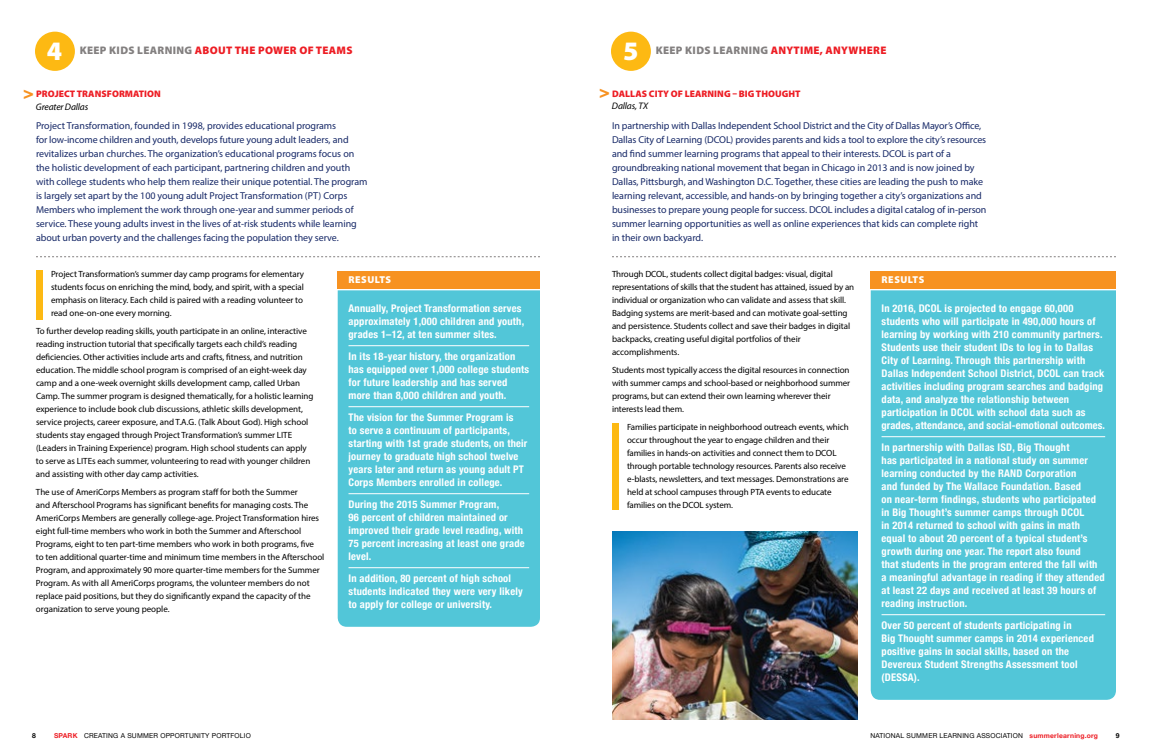
<style>
.page{position:relative;width:1152px;height:756px;background:#fff}
.page>*{position:absolute;margin:0;border:0;box-sizing:border-box;transform-origin:0 0}
.t1{font:900 26.7px "Myriad Pro";color:#fff}
.t2{font:700 condensed 18px "Helvetica Neue";color:#f79221}
.t3{font:900 11px "Myriad Pro";letter-spacing:.03em;color:#ed1d24}
.t4{font:900 11px "Myriad Pro";letter-spacing:.03em;color:#838080}
.t5{font:700 condensed 10.5px/13px "Helvetica Neue";letter-spacing:.02em;color:#fff}
.t6{font:10px/14px "Myriad Pro";letter-spacing:-.005em;color:#162867}
.t7{font:900 10px "Myriad Pro";letter-spacing:.05em;color:#fff}
.t8{font:900 9.5px "Myriad Pro";letter-spacing:.005em;color:#ed1d24}
.t9{font:italic 9.5px "Myriad Pro";letter-spacing:-.015em;color:#000}
.t10{font:9px/13px "Myriad Pro";letter-spacing:-.005em;color:#000}
.t11{font:6.8px "Helvetica Neue";letter-spacing:.03em;color:#000}
.t12{font:700 6.8px "Helvetica Neue";color:#000}
.s1{color:#838080}
.s2{color:#ed1d24}
.s3{font-weight:700;color:#ed1d24}
</style>
<div class="page">
<img style="left:612px;top:531px;width:245px;height:189px">
<svg style="left:612px;top:256px;width:504px;height:1px"></svg>
<svg style="left:36px;top:256px;width:504px;height:1px"></svg>
<div style="left:35px;top:32px;width:40px;height:39px;background:#fdb913;border-radius:50%"></div>
<div style="left:611px;top:32px;width:40px;height:39px;background:#fdb913;border-radius:50%"></div>
<div style="left:338px;top:290px;width:202px;height:337px;background:#52c6d8"></div>
<hr style="left:349px;top:345px;width:180px;height:1px;background:#fff">
<hr style="left:349px;top:406px;width:180px;height:1px;background:#fff">
<hr style="left:349px;top:493px;width:180px;height:1px;background:#fff">
<hr style="left:349px;top:567px;width:180px;height:1px;background:#fff">
<div style="left:338px;top:271px;width:202px;height:18px;background:#f79221"></div>
<div style="left:36px;top:271px;width:6px;height:49px;background:#fdb913"></div>
<div style="left:612px;top:424px;width:6px;height:86px;background:#fdb913"></div>
<div style="left:871px;top:290px;width:245px;height:410px;background:#52c6d8"></div>
<hr style="left:882px;top:436px;width:223px;height:1px;background:#fff">
<hr style="left:882px;top:614px;width:223px;height:1px;background:#fff">
<div style="left:871px;top:271px;width:245px;height:18px;background:#f79221"></div>
<h1 class="t1" style="left:47px;top:33px;width:17px">4</h1>
<p class="t3" style="left:80px;top:43px;width:274px"><span class="s1">KEEP KIDS LEARNING</span> ABOUT THE POWER OF TEAMS</p>
<h1 class="t1" style="left:623px;top:33px;width:17px">5</h1>
<p class="t4" style="left:656px;top:43px;width:232px">KEEP KIDS LEARNING <span class="s2">ANYTIME, ANYWHERE</span></p>
<h2 class="t2" style="left:23px;top:77px;width:12px">&gt;</h2>
<h2 class="t2" style="left:599px;top:77px;width:12px">&gt;</h2>
<p class="t8" style="left:612px;top:87px;width:190px">DALLAS CITY OF LEARNING – BIG THOUGHT</p>
<p class="t9" style="left:612px;top:100px;width:38px">Dallas, TX</p>
<p class="t6" style="left:612px;top:118px;width:376px">In partnership with Dallas Independent School District and the City of Dallas Mayor’s Office, Dallas City of Learning (DCOL) provides parents and kids a tool to explore the city’s resources and find summer learning programs that appeal to their interests. DCOL is part of a groundbreaking national movement that began in Chicago in 2013 and is now joined by Dallas, Pittsburgh, and Washington D.C. Together, these cities are leading the push to make learning relevant, accessible, and hands-on by bringing together a city’s organizations and businesses to prepare young people for success. DCOL includes a digital catalog of in-person summer learning opportunities as well as online experiences that kids can complete right in their own backyard.</p>
<p class="t8" style="left:36px;top:88px;width:126px">PROJECT TRANSFORMATION</p>
<p class="t9" style="left:36px;top:101px;width:54px">Greater Dallas</p>
<p class="t6" style="left:36px;top:119px;width:333px">Project Transformation, founded in 1998, provides educational programs<br>for low-income children and youth, develops future young adult leaders, and revitalizes urban churches. The organization’s educational programs focus on the holistic development of each participant, partnering children and youth with college students who help them realize their unique potential. The program is largely set apart by the 100 young adult Project Transformation (PT) Corps Members who implement the work through one-year and summer periods of service. These young adults invest in the lives of at-risk students while learning about urban poverty and the challenges facing the population they serve.</p>
<p class="t10" style="left:51px;top:268px;width:255px;text-align:justify">Project Transformation’s summer day camp programs for elementary students focus on enriching the mind, body, and spirit, with a special emphasis on literacy. Each child is paired with a reading volunteer to read one-on-one every morning.</p>
<p class="t10" style="left:36px;top:325px;width:279px">To further develop reading skills, youth participate in an online, interactive reading instruction tutorial that specifically targets each child’s reading deficiencies. Other activities include arts and crafts, fitness, and nutrition education. The middle school program is comprised of an eight-week day camp and a one-week overnight skills development camp, called Urban Camp. The summer program is designed thematically, for a holistic learning experience to include book club discussions, athletic skills development, service projects, career exposure, and T.A.G. (Talk About God). High school students stay engaged through Project Transformation’s summer LITE (Leaders in Training Experience) program. High school students can apply to serve as LITEs each summer, volunteering to read with younger children and assisting with other day camp activities.</p>
<p class="t10" style="left:36px;top:486px;width:290px">The use of AmeriCorps Members as program staff for both the Summer<br>and Afterschool Programs has significant benefits for managing costs. The AmeriCorps Members are generally college-age. Project Transformation hires eight full-time members who work in both the Summer and Afterschool Programs, eight to ten part-time members who work in both programs, five<br>to ten additional quarter-time and minimum time members in the Afterschool Program, and approximately 90 more quarter-time members for the Summer Program. As with all AmeriCorps programs, the volunteer members do not replace paid positions, but they do significantly expand the capacity of the organization to serve young people.</p>
<p class="t7" style="left:349px;top:273px;width:44px">RESULTS</p>
<p class="t5" style="left:349px;top:301px;width:177px">Annually, Project Transformation serves approximately 1,000 children and youth, grades 1–12, at ten summer sites.</p>
<p class="t5" style="left:349px;top:349px;width:182px">In its 18-year history, the organization has equipped over 1,000 college students for future leadership and has served more than 8,000 children and youth.</p>
<p class="t5" style="left:349px;top:410px;width:180px">The vision for the Summer Program is<br>to serve a continuum of participants, starting with 1st grade students, on their journey to graduate high school twelve years later and return as young adult PT Corps Members enrolled in college.</p>
<p class="t5" style="left:349px;top:497px;width:178px">During the 2015 Summer Program,<br>96 percent of children maintained or improved their grade level reading, with<br>75 percent increasing at least one grade level.</p>
<p class="t5" style="left:349px;top:571px;width:176px">In addition, 80 percent of high school students indicated they were very likely to apply for college or university.</p>
<p class="t12" style="left:32px;top:730px;width:5px">8</p>
<p class="t11" style="left:54px;top:730px;width:198px"><span class="s3">SPARK</span> CREATING A SUMMER OPPORTUNITY PORTFOLIO</p>
<p class="t10" style="left:612px;top:268px;width:244px">Through DCOL, students collect digital badges: visual, digital representations of skills that the student has attained, issued by an individual or organization who can validate and assess that skill.<br>Badging systems are merit-based and can motivate goal-setting and persistence. Students collect and save their badges in digital backpacks, creating useful digital portfolios of their accomplishments.</p>
<p class="t10" style="left:612px;top:364px;width:240px">Students most typically access the digital resources in connection with summer camps and school-based or neighborhood summer programs, but can extend their own learning wherever their interests lead them.</p>
<p class="t10" style="left:627px;top:421px;width:223px">Families participate in neighborhood outreach events, which occur throughout the year to engage children and their families in hands-on activities and connect them to DCOL through portable technology resources. Parents also receive e-blasts, newsletters, and text messages. Demonstrations are held at school campuses through PTA events to educate families on the DCOL system.</p>
<p class="t7" style="left:882px;top:273px;width:44px">RESULTS</p>
<p class="t5" style="left:882px;top:301px;width:225px">In 2016, DCOL is projected to engage 60,000 students who will participate in 490,000 hours of learning by working with 210 community partners.<br>Students use their student IDs to log in to Dallas City of Learning. Through this partnership with Dallas Independent School District, DCOL can track activities including program searches and badging data, and analyze the relationship between participation in DCOL with school data such as grades, attendance, and social-emotional outcomes.</p>
<p class="t5" style="left:882px;top:440px;width:225px">In partnership with Dallas ISD, Big Thought<br>has participated in a national study on summer learning conducted by the RAND Corporation<br>and funded by The Wallace Foundation. Based<br>on near-term findings, students who participated in Big Thought’s summer camps through DCOL<br>in 2014 returned to school with gains in math equal to about 20 percent of a typical student’s growth during one year. The report also found<br>that students in the program entered the fall with a meaningful advantage in reading if they attended at least 22 days and received at least 39 hours of reading instruction.</p>
<p class="t5" style="left:882px;top:618px;width:214px">Over 50 percent of students participating in<br>Big Thought summer camps in 2014 experienced positive gains in social skills, based on the Devereux Student Strengths Assessment tool (DESSA).</p>
<p class="t11" style="left:870px;top:730px;width:229px">NATIONAL SUMMER LEARNING ASSOCIATION <span class="s3">summerlearning.org</span></p>
<p class="t12" style="left:1116px;top:730px;width:5px">9</p>
</div>
